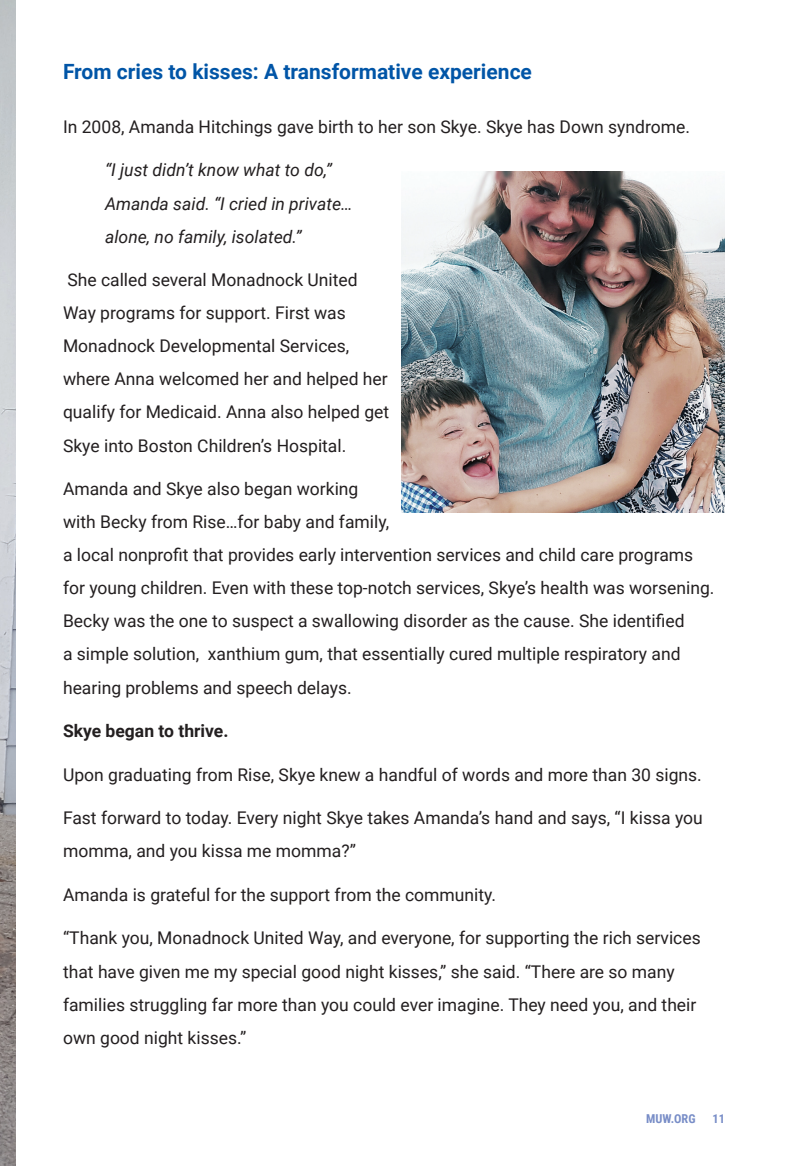
<style>
.page{position:relative;width:788px;height:1166px;background:#fff}
.page>*{position:absolute;margin:0;border:0;box-sizing:border-box;transform-origin:0 0}
.t1{font:700 21px "Roboto";color:#0155a7}
.t2{font:17.5px/33.1px "Roboto";color:#231f20}
.t3{font:italic 17.5px/33.1px "Roboto";color:#231f20}
.t4{font:700 17.5px "Roboto";color:#231f20}
.t5{font:700 12.25px "Roboto Condensed";color:#788dc7}
</style>
<div class="page">
<img style="left:0;top:0;width:16px;height:1165px">
<img style="left:402px;top:172px;width:322px;height:340px">
<p class="t1" style="left:63px;top:57px;width:470px">From cries to kisses: A transformative experience</p>
<p class="t2" style="left:63px;top:109px;width:628px">In 2008, Amanda H itchings gave birth to her son Skye. Skye has Down syndrome.</p>
<p class="t3" style="left:105px;top:153px;width:249px">“I just didn’t know what to do,”<br>Amanda said. “I cried in private… alone, no family, isolated.”</p>
<p class="t2" style="left:63px;top:263px;width:328px">She called several Monadnock United Way programs for support. First was Monadnock Developmental Services, where Anna welcomed her and helped her qualify for Medicaid. Anna also helped get Skye into Boston Children’s Hospital.</p>
<p class="t2" style="left:63px;top:471px;width:653px">Amanda and Skye also began working<br>with Becky from Rise…for baby and family,<br>a local nonprofit that provides early intervention services and child care programs for young children. Even with these top-notch services, Skye’s health was worsening.<br>Becky was the one to suspect a swallowing disorder as the cause. She identified<br>a simple solution, xanthium gum, that essentially cured multiple respiratory and hearing problems and speech delays.</p>
<p class="t4" style="left:63px;top:718px;width:167px">Skye began to thrive.</p>
<p class="t2" style="left:63px;top:757px;width:640px">Upon graduating from Rise, Skye knew a handful of words and more than 30 signs.</p>
<p class="t2" style="left:63px;top:800px;width:641px">Fast forward to today. Every night Skye takes Amanda’s hand and says, “I kissa you momma, and you kissa me momma?”</p>
<p class="t2" style="left:63px;top:877px;width:434px">Amanda is grateful for the support from the community.</p>
<p class="t2" style="left:63px;top:921px;width:639px">“Thank you, Monadnock United Way, and everyone, for supporting the rich services that have given me my special good night kisses,” she said. “There are so many families struggling far more than you could ever imagine. They need you, and their own good night kisses.”</p>
<p class="t5" style="left:646px;top:1110px;width:51px">MUW.ORG</p>
<p class="t5" style="left:712px;top:1110px;width:14px">11</p>
</div>
